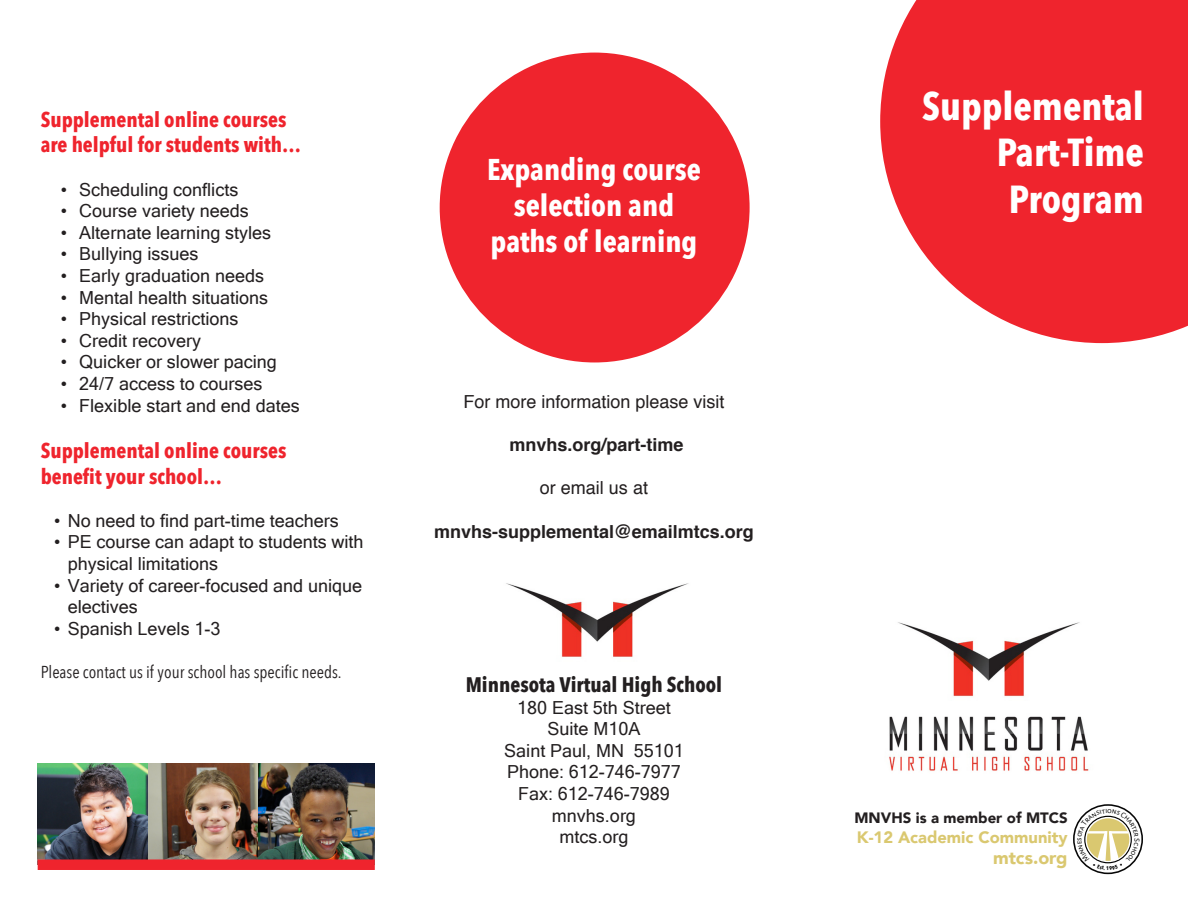
<style>
.page{position:relative;width:1188px;height:918px;background:#fff}
.page>*{position:absolute;margin:0;border:0;box-sizing:border-box;transform-origin:0 0}
.t1{font:700 39px "Avenir Next Condensed";color:#fff}
.t2{font:700 30px/36px "Avenir Next Condensed";color:#fff;text-align:center}
.t3{font:700 21px "Avenir Next Condensed";color:#ef242d}
.t4{font:700 21px "Avenir Next Condensed";color:#231f20}
.t5{font:18px/21.6px "Microsoft Sans Serif";color:#231f20}
.t6{font:700 18px "Helvetica";color:#231f20}
.t7{font:18px "Helvetica";color:#231f20}
.t8{font:900 18px "Avenir";color:#dac870}
.t9{font:17.25px "Avenir Next Condensed";color:#231f20}
.t10{font:900 16.5px "Avenir";color:#dac870}
.t11{font:900 15px "Avenir";color:#231f20}
</style>
<div class="page">
<div style="left:434px;top:47px;width:321px;height:321px;background:#ef242d;border-radius:50%"></div>
<div style="left:429px;top:42px;width:331px;height:331px;border:10px solid #fff;border-radius:50%"></div>
<img style="left:506px;top:583px;width:183px;height:74px">
<svg style="left:880px;top:0;width:308px;height:344px;background:#f03e46"></svg>
<img style="left:889px;top:622px;width:200px;height:149px">
<img style="left:38px;top:764px;width:110px;height:95px">
<img style="left:148px;top:764px;width:227px;height:95px">
<div style="left:38px;top:859px;width:337px;height:11px;background:#ef242d"></div>
<svg style="left:1074px;top:805px;width:68px;height:68px"></svg>
<div style="left:1073px;top:804px;width:70px;height:70px;border:2px solid #070707;border-radius:50%"></div>
<svg style="left:1078px;top:809px;width:62px;height:61px"></svg>
<p class="t3" style="left:41px;top:107px;width:247px">Supplemental online courses</p>
<p class="t3" style="left:41px;top:132px;width:262px">are helpful for students with…</p>
<p class="t5" style="left:61px;top:178px;width:179px">• Scheduling conflicts</p>
<p class="t5" style="left:61px;top:200px;width:190px">• Course variety needs</p>
<p class="t5" style="left:61px;top:222px;width:212px">• Alternate learning styles</p>
<p class="t5" style="left:61px;top:243px;width:139px">• Bullying issues</p>
<p class="t5" style="left:61px;top:265px;width:205px">• Early graduation needs</p>
<p class="t5" style="left:61px;top:286px;width:209px">• Mental health situations</p>
<p class="t5" style="left:61px;top:308px;width:179px">• Physical restrictions</p>
<p class="t5" style="left:61px;top:330px;width:142px">• Credit recovery</p>
<p class="t5" style="left:61px;top:351px;width:218px">• Quicker or slower pacing</p>
<p class="t5" style="left:61px;top:373px;width:203px">• 24/7 access to courses</p>
<p class="t5" style="left:61px;top:394px;width:240px">• Flexible start and end dates</p>
<p class="t3" style="left:41px;top:438px;width:247px">Supplemental online courses</p>
<p class="t3" style="left:41px;top:463px;width:183px">benefit your school…</p>
<p class="t5" style="left:54px;top:510px;width:286px">• No need to find part-time teachers</p>
<p class="t5" style="left:54px;top:531px;width:311px">• PE course can adapt to students with</p>
<p class="t5" style="left:68px;top:553px;width:152px">physical limitations</p>
<p class="t5" style="left:68px;top:574px;width:296px;text-indent:-14px">• Variety of career-focused and unique electives</p>
<p class="t5" style="left:54px;top:618px;width:168px">• Spanish Levels 1-3</p>
<p class="t9" style="left:41px;top:657px;width:303px">Please contact us if your school has specific needs.</p>
<p class="t2" style="left:487px;top:151px;width:215px">Expanding course selection and paths of learning</p>
<p class="t7" style="left:463px;top:388px;width:263px">For more information please visit</p>
<p class="t6" style="left:509px;top:430px;width:176px">mnvhs.org/part-time</p>
<p class="t7" style="left:540px;top:474px;width:110px">or email us at</p>
<p class="t6" style="left:434px;top:517px;width:321px">mnvhs-supplemental@emailmtcs.org</p>
<p class="t4" style="left:466px;top:672px;width:258px">Minnesota Virtual High School</p>
<p class="t5" style="left:517px;top:696px;width:155px">180 East 5th Street</p>
<p class="t5" style="left:548px;top:718px;width:94px">Suite M10A</p>
<p class="t5" style="left:504px;top:740px;width:181px">Saint Paul, MN 55101</p>
<p class="t5" style="left:507px;top:761px;width:175px">Phone: 612-746-7977</p>
<p class="t5" style="left:518px;top:783px;width:153px">Fax: 612-746-7989</p>
<p class="t5" style="left:552px;top:804px;width:86px">mnvhs.org</p>
<p class="t5" style="left:559px;top:826px;width:71px">mtcs.org</p>
<p class="t1" style="left:922px;top:82px;width:223px">Supplemental</p>
<p class="t1" style="left:997px;top:129px;width:149px">Part-Time</p>
<p class="t1" style="left:1009px;top:176px;width:137px">Program</p>
<p class="t11" style="left:854px;top:805px;width:215px">MNVHS is a member of MTCS</p>
<p class="t10" style="left:857px;top:823px;width:212px">K-12 Academic Community</p>
<p class="t8" style="left:993px;top:843px;width:76px">mtcs.org</p>
</div>
